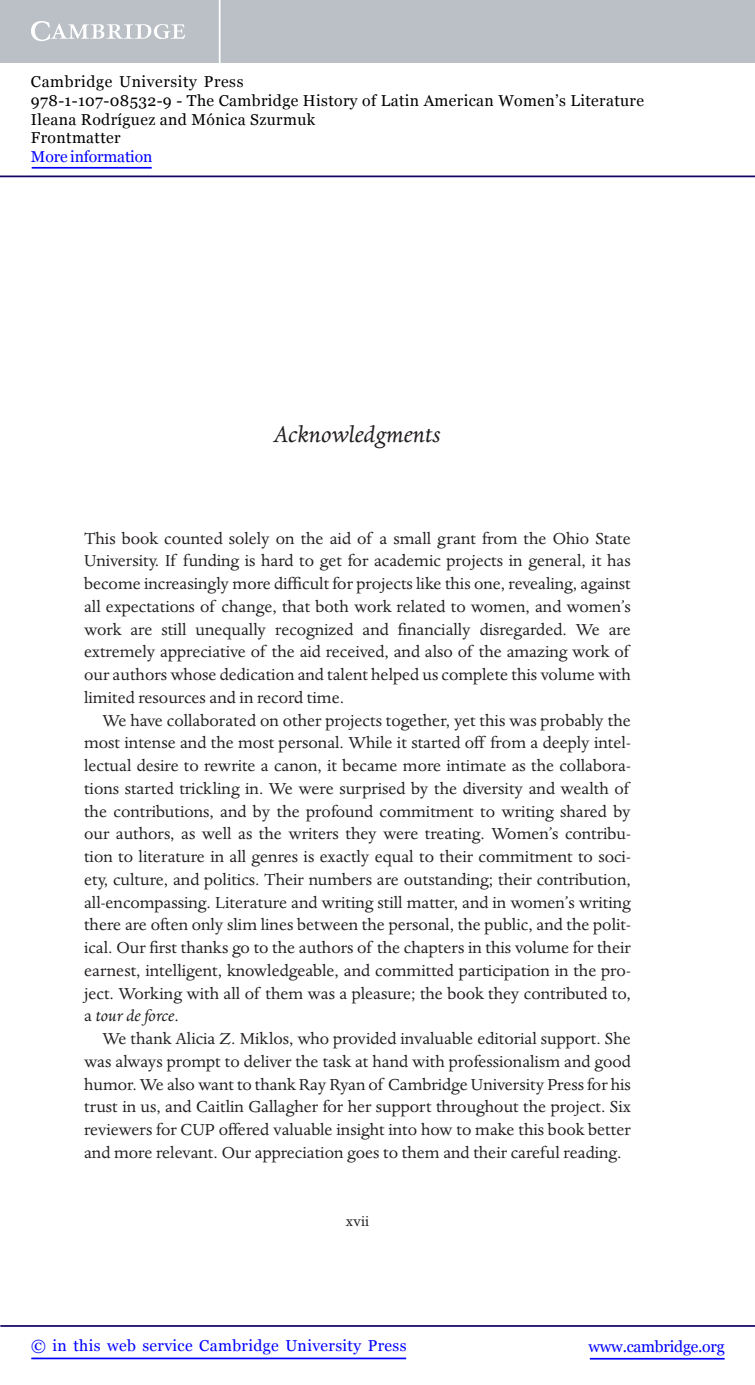
<style>
.page{position:relative;width:755px;height:1385px;background:#fff}
.page>*{position:absolute;margin:0;border:0;box-sizing:border-box;transform-origin:0 0}
.t1{font:italic 26.25px "Dante MT Std";color:#231f20}
.t2{font:18.38px/22.8px "Dante MT Std";color:#231f20;text-align:justify}
.t3{font:16.62px "Dante MT Std";color:#231f20}
.t4{font:15.75px/18.6px "Georgia";letter-spacing:.025em;color:#000}
.t5{font:15.75px "Georgia";letter-spacing:.025em;color:#00f}
.t6{font:15.75px "Georgia";letter-spacing:-.015em;color:#00f}
.t7{font:15.75px "Georgia";letter-spacing:-.01em;color:#00f}
.s1{font-style:italic}
</style>
<div class="page">
<hr style="left:589px;top:1358px;width:135px;height:1px;background:#00f">
<hr style="left:0;top:1325px;width:754px;height:2px;background:#150666">
<hr style="left:31px;top:1357px;width:375px;height:2px;background:#00f">
<div style="left:0;top:0;width:754px;height:63px;background:#bac0c6"></div>
<svg style="left:31px;top:21px;width:154px;height:20px"></svg>
<hr style="left:219px;top:0;width:1px;height:63px;background:#fff">
<hr style="left:0;top:175px;width:754px;height:2px;background:#150666">
<hr style="left:32px;top:167px;width:120px;height:2px;background:#00f">
<p class="t4" style="left:31px;top:73px;width:614px">Cambridge University Press<br>978-1-107-08532-9 - The Cambridge History of Latin American Women’s Literature Ileana Rodríguez and Mónica Szurmuk<br>Frontmatter</p>
<p class="t7" style="left:31px;top:147px;width:123px">More information</p>
<h1 class="t1" style="left:273px;top:425px;width:169px">Acknowledgments</h1>
<p class="t2" style="left:84px;top:528px;width:548px">This book counted solely on the aid of a small grant from the Ohio State University. If funding is hard to get for academic projects in general, it has become increasingly more difficult for projects like this one, revealing, against all expectations of change, that both work related to women, and women’s work are still unequally recognized and financially disregarded. We are extremely appreciative of the aid received, and also of the amazing work of our authors whose dedication and talent helped us complete this volume with limited resources and in record time.</p>
<p class="t2" style="left:84px;top:710px;width:548px;text-indent:18px">We have collaborated on other projects together, yet this was probably the most intense and the most personal. While it started off from a deeply intel&shy;lectual desire to rewrite a canon, it became more intimate as the collabora&shy;tions started trickling in. We were surprised by the diversity and wealth of the contributions, and by the profound commitment to writing shared by our authors, as well as the writers they were treating. Women’s contribu&shy;tion to literature in all genres is exactly equal to their commitment to soci&shy;ety, culture, and politics. Their numbers are outstanding; their contribution, all-encompassing. Literature and writing still matter, and in women’s writing there are often only slim lines between the personal, the public, and the polit&shy;ical. Our first thanks go to the authors of the chapters in this volume for their earnest, intelligent, knowledgeable, and committed participation in the pro&shy;ject. Working with all of them was a pleasure; the book they contributed to, a <span class="s1">tour de force</span> .</p>
<p class="t2" style="left:84px;top:1029px;width:548px;text-indent:18px">We thank Alicia Z. Miklos, who provided invaluable editorial support. She was always prompt to deliver the task at hand with professionalism and good humor. We also want to thank Ray Ryan of Cambridge University Press for his trust in us, and Caitlin Gallagher for her support throughout the project. Six reviewers for CUP offered valuable insight into how to make this book better and more relevant. Our appreciation goes to them and their careful reading.</p>
<p class="t3" style="left:345px;top:1215px;width:25px">xvii</p>
<p class="t5" style="left:31px;top:1336px;width:376px">© in this web service Cambridge University Press</p>
<p class="t6" style="left:588px;top:1336px;width:137px">www.cambridge.org</p>
</div>
